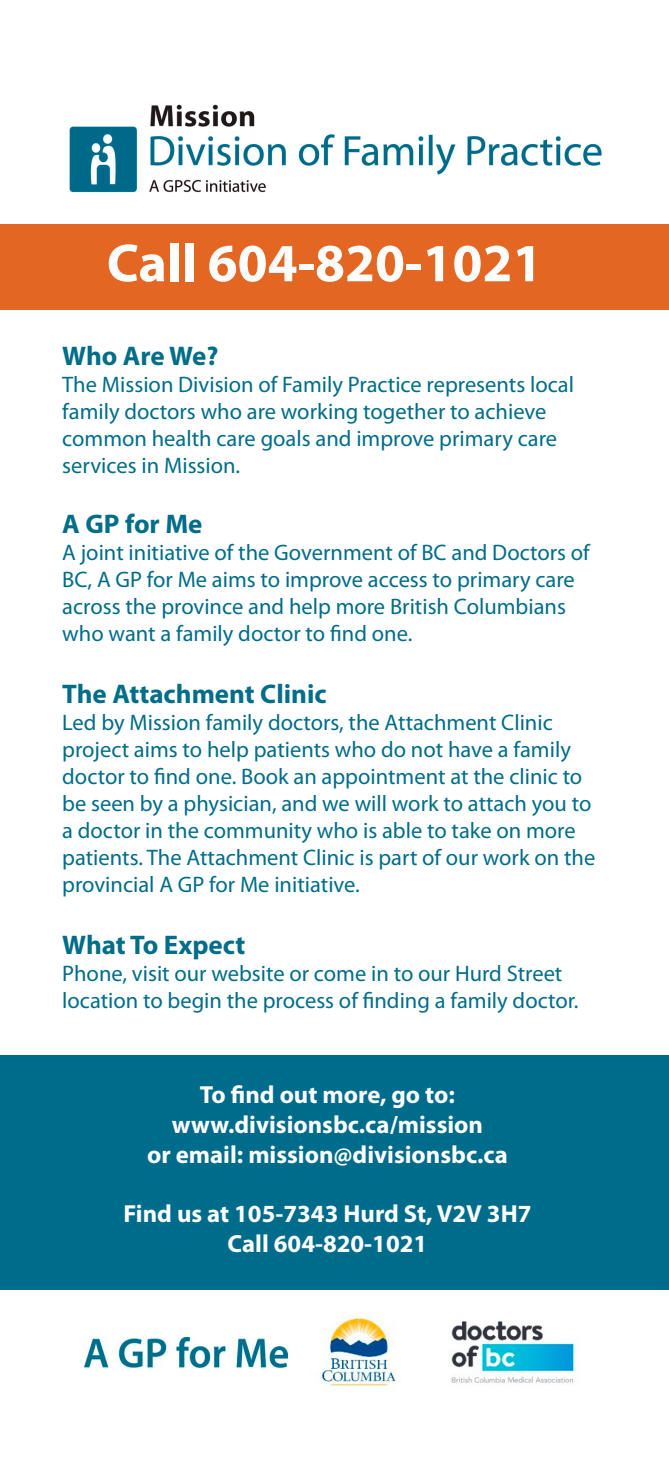
<style>
.page{position:relative;width:669px;height:1479px;background:#fff}
.page>*{position:absolute;margin:0;border:0;box-sizing:border-box;transform-origin:0 0}
.t1{font:700 54px "Myriad Pro";color:#fdfdfd}
.t2{font:700 27px "Myriad Pro";color:#006d89}
.t3{font:700 24.75px/29.7px "Myriad Pro";color:#fdfdfd;text-align:center}
.t4{font:22.5px/27px "Myriad Pro";color:#006d89}
</style>
<div class="page">
<div style="left:0;top:1055px;width:668px;height:234px;background:#006c8b"></div>
<div style="left:0;top:225px;width:668px;height:85px;background:#e36622"></div>
<img style="left:69px;top:104px;width:533px;height:89px">
<img style="left:451px;top:1321px;width:127px;height:62px">
<img style="left:320px;top:1317px;width:76px;height:70px">
<img style="left:83px;top:1337px;width:204px;height:29px">
<h1 class="t1" style="left:107px;top:233px;width:437px">Call 604-820-1021</h1>
<p class="t2" style="left:62px;top:341px;width:158px">Who Are We?</p>
<p class="t4" style="left:62px;top:371px;width:513px">The Mission Division of Family Practice represents local family doctors who are working together to achieve common health care goals and improve primary care services in Mission.</p>
<p class="t2" style="left:62px;top:508px;width:142px">A GP for Me</p>
<p class="t4" style="left:62px;top:538px;width:528px">A joint initiative of the Government of BC and Doctors of BC, A GP for Me aims to improve access to primary care across the province and help more British Columbians who want a family doctor to find one.</p>
<p class="t2" style="left:62px;top:679px;width:266px">The Attachment Clinic</p>
<p class="t4" style="left:62px;top:708px;width:534px">Led by Mission family doctors, the Attachment Clinic project aims to help patients who do not have a family doctor to find one. Book an appointment at the clinic to be seen by a physician, and we will work to attach you to a doctor in the community who is able to take on more patients. The Attachment Clinic is part of our work on the provincial A GP for Me initiative.</p>
<p class="t2" style="left:62px;top:930px;width:184px">What To Expect</p>
<p class="t4" style="left:62px;top:959px;width:517px">Phone, visit our website or come in to our Hurd Street location to begin the process of finding a family doctor.</p>
<p class="t3" style="left:147px;top:1080px;width:362px">To find out more, go to: www.divisionsbc.ca/mission<br>or email: mission@divisionsbc.ca</p>
<p class="t3" style="left:123px;top:1199px;width:409px">Find us at 105-7343 Hurd St, V2V 3H7<br>Call 604-820-1021</p>
</div>
